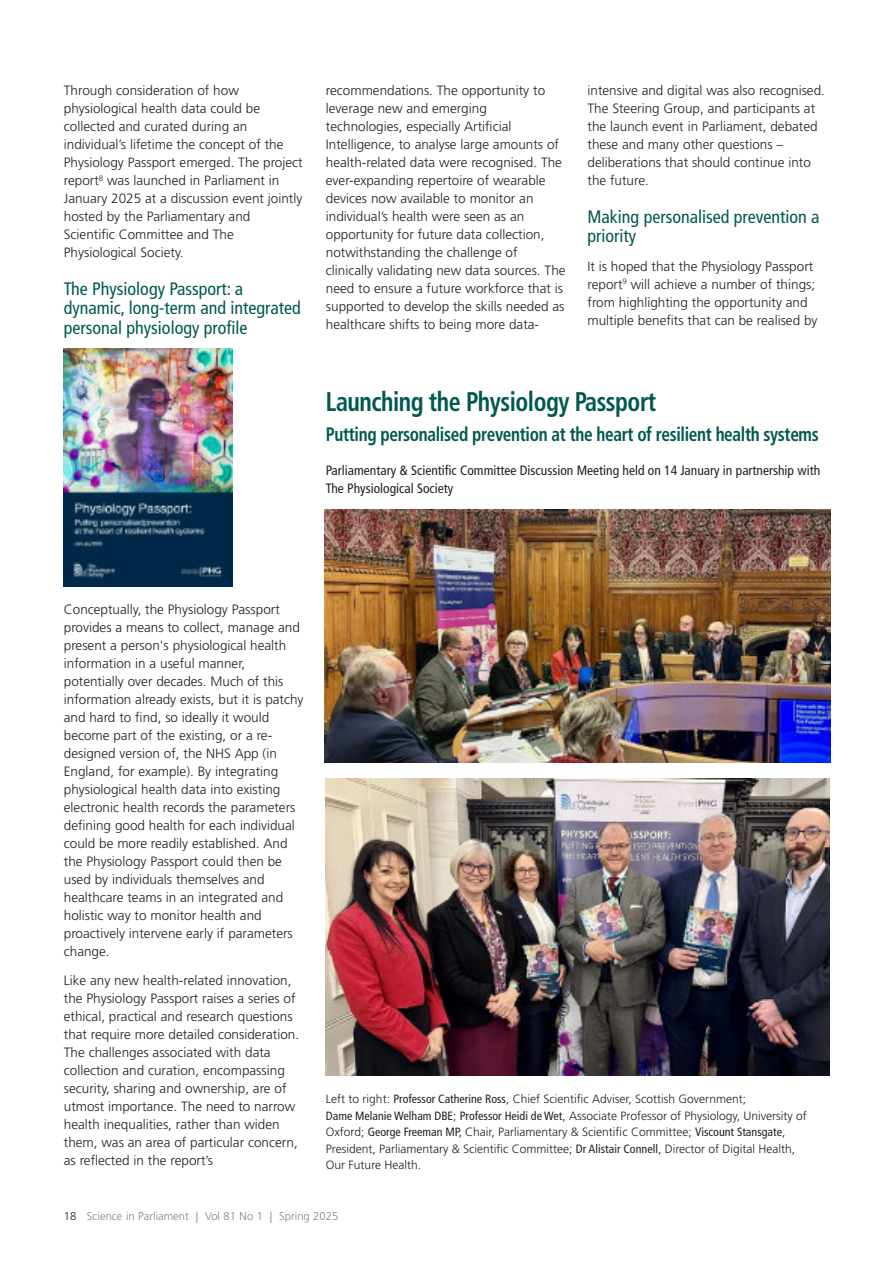
<style>
.page{position:relative;width:894px;height:1263px;background:#fff}
.page>*{position:absolute;margin:0;border:0;box-sizing:border-box;transform-origin:0 0}
.t1{font:700 condensed 27px "Frutiger LT Std";letter-spacing:-.02em;color:#005850;scale:.89 1}
.t2{font:700 condensed 19.5px "Frutiger LT Std";letter-spacing:-.02em;color:#005850;scale:.89 1}
.t3{font:condensed 18px "Frutiger LT Std";color:#005850}
.t4{font:300 13.5px "Frutiger LT Std";color:#231f20}
.t5{font:condensed 13.5px "Frutiger LT Std";color:#231f20}
.t6{font:300 12px "Frutiger LT Std";color:#231f20}
.t7{font:300 11.25px "Frutiger LT Std";color:#808285}
.t8{font:300 7.8px "Frutiger LT Std";color:#231f20}
.s1{font-weight:400;font-stretch:condensed}
.s2{color:#231f20}
</style>
<div class="page">
<img style="left:324px;top:509px;width:506px;height:253px">
<img style="left:325px;top:779px;width:504px;height:297px">
<img style="left:64px;top:348px;width:168px;height:238px">
<p class="t4" style="left:64px;top:85px;width:176px">Through consideration of how</p>
<p class="t4" style="left:64px;top:103px;width:198px">physiological health data could be</p>
<p class="t4" style="left:64px;top:121px;width:185px">collected and curated during an</p>
<p class="t4" style="left:64px;top:139px;width:221px">individual’s lifetime the concept of the</p>
<p class="t4" style="left:64px;top:157px;width:240px">Physiology Passport emerged. The project</p>
<p class="t4" style="left:64px;top:175px;width:37px">report</p>
<p class="t8" style="left:99px;top:175px;width:6px">8</p>
<p class="t4" style="left:107px;top:175px;width:174px">was launched in Parliament in</p>
<p class="t4" style="left:64px;top:193px;width:240px">January 2025 at a discussion event jointly</p>
<p class="t4" style="left:64px;top:211px;width:188px">hosted by the Parliamentary and</p>
<p class="t4" style="left:64px;top:229px;width:171px">Scientific Committee and The</p>
<p class="t4" style="left:64px;top:247px;width:121px">Physiological Society.</p>
<p class="t3" style="left:64px;top:281px;width:181px">The Physiology Passport: a</p>
<p class="t3" style="left:64px;top:301px;width:238px">dynamic, long-term and integrated</p>
<p class="t3" style="left:64px;top:320px;width:185px">personal physiology profile</p>
<p class="t4" style="left:326px;top:85px;width:221px">recommendations. The opportunity to</p>
<p class="t4" style="left:326px;top:103px;width:162px">leverage new and emerging</p>
<p class="t4" style="left:326px;top:121px;width:187px">technologies, especially Artificial</p>
<p class="t4" style="left:326px;top:139px;width:234px">Intelligence, to analyse large amounts of</p>
<p class="t4" style="left:326px;top:157px;width:237px">health-related data were recognised. The</p>
<p class="t4" style="left:326px;top:175px;width:221px">ever-expanding repertoire of wearable</p>
<p class="t4" style="left:326px;top:193px;width:209px">devices now available to monitor an</p>
<p class="t4" style="left:326px;top:211px;width:200px">individual’s health were seen as an</p>
<p class="t4" style="left:326px;top:229px;width:220px">opportunity for future data collection,</p>
<p class="t4" style="left:326px;top:247px;width:193px">notwithstanding the challenge of</p>
<p class="t4" style="left:326px;top:265px;width:241px">clinically validating new data sources. The</p>
<p class="t4" style="left:326px;top:283px;width:238px">need to ensure a future workforce that is</p>
<p class="t4" style="left:326px;top:301px;width:240px">supported to develop the skills needed as</p>
<p class="t4" style="left:326px;top:319px;width:214px">healthcare shifts to being more data-</p>
<p class="t4" style="left:587px;top:85px;width:239px">intensive and digital was also recognised.</p>
<p class="t4" style="left:587px;top:103px;width:229px">The Steering Group, and participants at</p>
<p class="t4" style="left:587px;top:121px;width:231px">the launch event in Parliament, debated</p>
<p class="t4" style="left:587px;top:139px;width:197px">these and many other questions –</p>
<p class="t4" style="left:587px;top:157px;width:225px">deliberations that should continue into</p>
<p class="t4" style="left:587px;top:175px;width:63px">the future.</p>
<p class="t3" style="left:587px;top:209px;width:233px">Making personalised prevention a</p>
<p class="t3" style="left:587px;top:229px;width:50px">priority</p>
<p class="t4" style="left:587px;top:261px;width:227px">It is hoped that the Physiology Passport</p>
<p class="t4" style="left:587px;top:279px;width:37px">report</p>
<p class="t8" style="left:622px;top:278px;width:6px">9</p>
<p class="t4" style="left:630px;top:279px;width:186px">will achieve a number of things;</p>
<p class="t4" style="left:587px;top:297px;width:221px">from highlighting the opportunity and</p>
<p class="t4" style="left:587px;top:315px;width:231px">multiple benefits that can be realised by</p>
<p class="t1" style="left:326px;top:391px;width:372px">Launching the Physiology Passport</p>
<p class="t2" style="left:326px;top:426px;width:555px">Putting personalised prevention at the heart of resilient health systems</p>
<p class="t5" style="left:326px;top:465px;width:495px">Parliamentary &amp; Scientific Committee Discussion Meeting held on 14 January in partnership with</p>
<p class="t5" style="left:326px;top:483px;width:129px">The Physiological Society</p>
<p class="t4" style="left:64px;top:604px;width:217px">Conceptually, the Physiology Passport</p>
<p class="t4" style="left:64px;top:622px;width:237px">provides a means to collect, manage and</p>
<p class="t4" style="left:64px;top:640px;width:224px">present a person's physiological health</p>
<p class="t4" style="left:64px;top:658px;width:183px">information in a useful manner,</p>
<p class="t4" style="left:64px;top:676px;width:221px">potentially over decades. Much of this</p>
<p class="t4" style="left:64px;top:694px;width:241px">information already exists, but it is patchy</p>
<p class="t4" style="left:64px;top:712px;width:207px">and hard to find, so ideally it would</p>
<p class="t4" style="left:64px;top:730px;width:210px">become part of the existing, or a re-</p>
<p class="t4" style="left:64px;top:748px;width:214px">designed version of, the NHS App (in</p>
<p class="t4" style="left:64px;top:766px;width:216px">England, for example). By integrating</p>
<p class="t4" style="left:64px;top:784px;width:218px">physiological health data into existing</p>
<p class="t4" style="left:64px;top:802px;width:233px">electronic health records the parameters</p>
<p class="t4" style="left:64px;top:820px;width:232px">defining good health for each individual</p>
<p class="t4" style="left:64px;top:838px;width:225px">could be more readily established. And</p>
<p class="t4" style="left:64px;top:856px;width:220px">the Physiology Passport could then be</p>
<p class="t4" style="left:64px;top:874px;width:202px">used by individuals themselves and</p>
<p class="t4" style="left:64px;top:892px;width:221px">healthcare teams in an integrated and</p>
<p class="t4" style="left:64px;top:910px;width:199px">holistic way to monitor health and</p>
<p class="t4" style="left:64px;top:928px;width:230px">proactively intervene early if parameters</p>
<p class="t4" style="left:64px;top:946px;width:47px">change.</p>
<p class="t4" style="left:64px;top:975px;width:229px">Like any new health-related innovation,</p>
<p class="t4" style="left:64px;top:993px;width:233px">the Physiology Passport raises a series of</p>
<p class="t4" style="left:64px;top:1011px;width:230px">ethical, practical and research questions</p>
<p class="t4" style="left:64px;top:1029px;width:237px">that require more detailed consideration.</p>
<p class="t4" style="left:64px;top:1047px;width:208px">The challenges associated with data</p>
<p class="t4" style="left:64px;top:1065px;width:222px">collection and curation, encompassing</p>
<p class="t4" style="left:64px;top:1083px;width:224px">security, sharing and ownership, are of</p>
<p class="t4" style="left:64px;top:1101px;width:233px">utmost importance. The need to narrow</p>
<p class="t4" style="left:64px;top:1119px;width:217px">health inequalities, rather than widen</p>
<p class="t4" style="left:64px;top:1137px;width:235px">them, was an area of particular concern,</p>
<p class="t4" style="left:64px;top:1155px;width:151px">as reflected in the report’s</p>
<p class="t6" style="left:326px;top:1094px;width:421px">Left to right: <span class="s1">Professor Catherine Ross</span>, Chief Scientific Adviser, Scottish Government;</p>
<p class="t6" style="left:326px;top:1111px;width:482px"><span class="s1">Dame Melanie Welham DBE</span>; <span class="s1">Professor Heidi de Wet</span>, Associate Professor of Physiology, University of</p>
<p class="t6" style="left:326px;top:1127px;width:460px">Oxford; <span class="s1">George Freeman MP,</span> Chair, Parliamentary &amp; Scientific Committee; <span class="s1">Viscount Stansgate</span>,</p>
<p class="t6" style="left:326px;top:1144px;width:470px">President, Parliamentary &amp; Scientific Committee; <span class="s1">Dr Alistair Connell</span>, Director of Digital Health,</p>
<p class="t6" style="left:326px;top:1160px;width:97px">Our Future Health.</p>
<p class="t7" style="left:64px;top:1212px;width:276px"><span class="s2">18</span> Science in Parliament | Vol 81 No 1 | Spring 2025</p>
</div>
